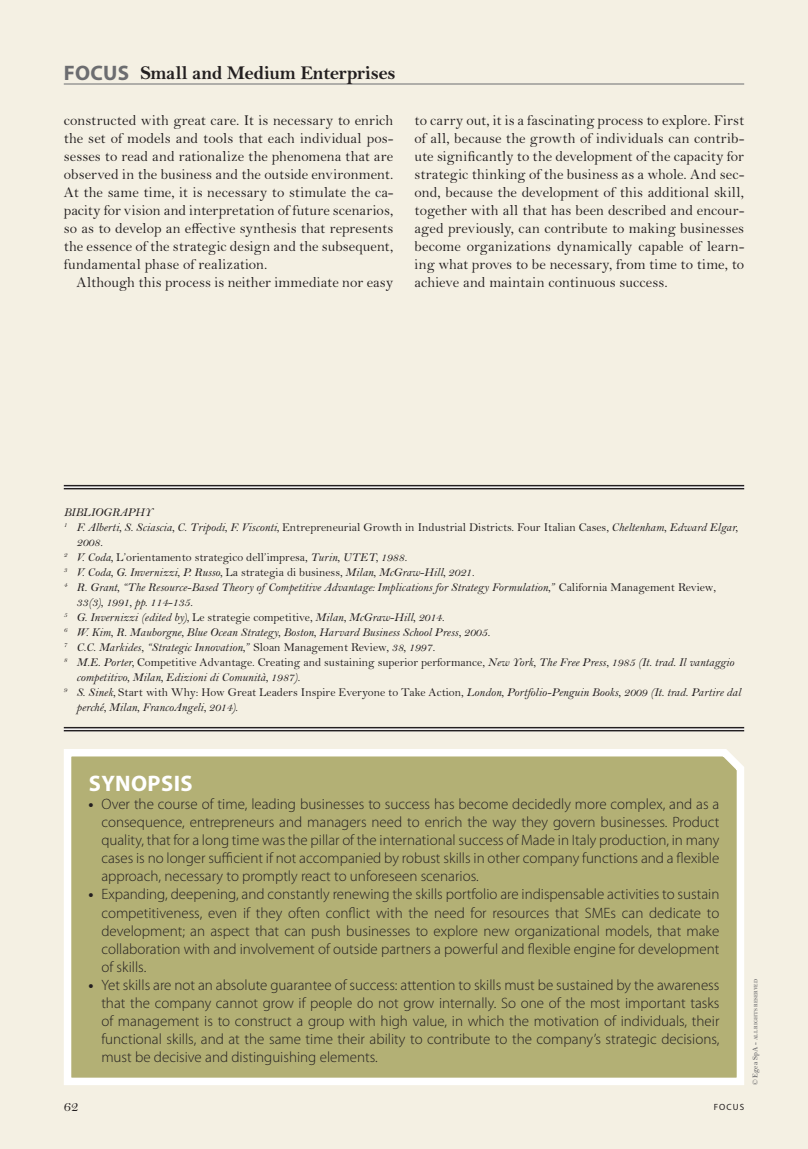
<style>
.page{position:relative;width:808px;height:1149px;background:#fff}
.page>*{position:absolute;margin:0;border:0;box-sizing:border-box;transform-origin:0 0}
.t1{font:700 22.5px "Myriad Pro";letter-spacing:.02em;color:#fff}
.t2{font:700 21px "Myriad Pro";letter-spacing:.01em;color:#6c6d70}
.t3{font:700 19.5px "Bell MT Std";letter-spacing:-.015em;color:#231f20}
.t4{font:300 15px/18px "Myriad Pro";color:#231f20;text-align:justify}
.t5{font:15px/18px "Bell MT Std";letter-spacing:.005em;color:#231f20;text-align:justify}
.t6{font:italic 12px "Bell MT Std";color:#231f20}
.t7{font:12px "Bell MT Std";color:#231f20}
.t8{font:9px "Myriad Pro";letter-spacing:.13em;color:#231f20}
.t9{font:600 5.25px "Bell MT Std";color:#636366}
.s1{font-style:normal}
.s2{font-style:italic}
.s3{font-weight:700}
.s4{font-weight:400;font-size:7.5px}
.s5{font-size:7.5px}
</style>
<div class="page">
<div style="left:0;top:0;width:808px;height:1148px;background:#f4f0e3"></div>
<hr style="left:64px;top:84px;width:680px;height:1px;background:#6c6d70">
<svg style="left:64px;top:749px;width:680px;height:336px"></svg>
<svg style="left:64px;top:486px;width:680px;height:1px"></svg>
<hr style="left:64px;top:485px;width:680px;height:1px;background:#231f20">
<hr style="left:64px;top:488px;width:680px;height:1px;background:#231f20">
<div style="left:64px;top:726px;width:680px;height:5px;background:#9f9d9d"></div>
<hr style="left:64px;top:726px;width:680px;height:2px;background:#231f20">
<hr style="left:64px;top:729px;width:680px;height:2px;background:#231f20">
<h2 class="t2" style="left:64px;top:59px;width:67px">FOCUS</h2>
<h3 class="t3" style="left:140px;top:62px;width:257px">Small and Medium Enterprises</h3>
<p class="t5" style="left:64px;top:111px;width:331px">constructed with great care. It is necessary to enrich the set of models and tools that each individual pos&shy;sesses to read and rationalize the phenomena that are observed in the business and the outside environment.<br>At the same time, it is necessary to stimulate the ca&shy;pacity for vision and interpretation of future scenarios, so as to develop an effective synthesis that represents the essence of the strategic design and the subsequent, fundamental phase of realization.</p>
<p class="t5" style="left:77px;top:273px;width:318px">Although this process is neither immediate nor easy</p>
<p class="t5" style="left:415px;top:111px;width:331px">to carry out, it is a fascinating process to explore. First of all, because the growth of individuals can contrib&shy;ute significantly to the development of the capacity for strategic thinking of the business as a whole. And sec&shy;ond, because the development of this additional skill, together with all that has been described and encour&shy;aged previously, can contribute to making businesses become organizations dynamically capable of learn&shy;ing what proves to be necessary, from time to time, to achieve and maintain continuous success.</p>
<p class="t6" style="left:64px;top:505px;width:91px">BIBLIOGRAPHY</p>
<p class="t6" style="left:64px;top:520px;width:675px"><sup>1</sup> F. Alberti, S. Sciascia, C. Tripodi, F. Visconti, <span class="s1">Entrepreneurial Growth in Industrial Districts. Four Italian Cases</span>, Cheltenham, Edward Elgar,</p>
<p class="t6" style="left:77px;top:535px;width:28px">2008.</p>
<p class="t7" style="left:64px;top:550px;width:345px"><sup>2</sup> <span class="s2">V. Coda,</span> L’orientamento strategico dell’impresa<span class="s2">, Turin, UTET, 1988.</span></p>
<p class="t6" style="left:64px;top:565px;width:412px"><sup>3</sup> V. Coda, G. Invernizzi, P. Russo, <span class="s1">La strategia di business</span>, Milan, McGraw-Hill, 2021.</p>
<p class="t6" style="left:64px;top:580px;width:653px"><sup>4</sup> R. Grant, “The Resource-Based Theory of Competitive Advantage: Implications for Strategy Formulation,” <span class="s1">California Management Review</span>,</p>
<p class="t6" style="left:77px;top:595px;width:118px">33(3), 1991, pp. 114-135.</p>
<p class="t6" style="left:64px;top:610px;width:382px"><sup>5</sup> G. Invernizzi (edited by), <span class="s1">Le strategie competitive</span>, Milan, McGraw-Hill, 2014.</p>
<p class="t6" style="left:64px;top:625px;width:428px"><sup>6</sup> W. Kim, R. Mauborgne, Blue Ocean Strategy, Boston, Harvard Business School Press, 2005.</p>
<p class="t6" style="left:64px;top:640px;width:373px"><sup>7</sup> C.C. Markides, “Strategic Innovation,” <span class="s1">Sloan Management Review</span>, 38, 1997.</p>
<p class="t7" style="left:64px;top:655px;width:672px"><sup>8</sup> <span class="s2">M.E. Porter,</span> Competitive Advantage. Creating and sustaining superior performance<span class="s2">, New York, The Free Press, 1985 (It. trad. Il vantaggio</span></p>
<p class="t6" style="left:77px;top:670px;width:225px">competitivo, Milan, Edizioni di Comunità, 1987).</p>
<p class="t6" style="left:64px;top:685px;width:678px"><sup>9</sup> S. Sinek, <span class="s1">Start with Why: How Great Leaders Inspire Everyone to Take Action</span>, London, Portfolio-Penguin Books, 2009 (It. trad. Partire dal</p>
<p class="t6" style="left:77px;top:700px;width:163px">perché, Milan, FrancoAngeli, 2014).</p>
<h1 class="t1" style="left:89px;top:768px;width:105px">SYNOPSIS</h1>
<p class="t4" style="left:101px;top:795px;width:619px;text-indent:-13px"><span class="s3">•</span> Over the course of time, leading businesses to success has become decidedly more complex, and as a consequence, entrepreneurs and managers need to enrich the way they govern businesses. Product quality, that for a long time was the pillar of the international success of Made in Italy production, in many cases is no longer sufficient if not accompanied by robust skills in other company functions and a flexible approach, necessary to promptly react to unforeseen scenarios.</p>
<p class="t4" style="left:101px;top:885px;width:619px;text-indent:-13px"><span class="s3">•</span> Expanding, deepening, and constantly renewing the skills portfolio are indispensable activities to sustain competitiveness, even if they often conflict with the need for resources that SMEs can dedicate to development; an aspect that can push businesses to explore new organizational models, that make collaboration with and involvement of outside partners a powerful and flexible engine for development of skills.</p>
<p class="t4" style="left:101px;top:975px;width:620px;text-indent:-13px"><span class="s3">•</span> Yet skills are not an absolute guarantee of success: attention to skills must be sustained by the awareness that the company cannot grow if people do not grow internally. So one of the most important tasks of management is to construct a group with high value, in which the motivation of individuals, their functional skills, and at the same time their ability to contribute to the company’s strategic decisions, must be decisive and distinguishing elements.</p>
<p class="t5" style="left:64px;top:1097px;width:16px">62</p>
<p class="t8" style="left:714px;top:1101px;width:32px">FOCUS</p>
<p class="t9" style="left:753px;top:1084px;width:107px;rotate:-90deg"><span class="s4">©</span> <span class="s5">Egea SpA -</span> ALL RIGHTS RESERVED</p>
</div>
